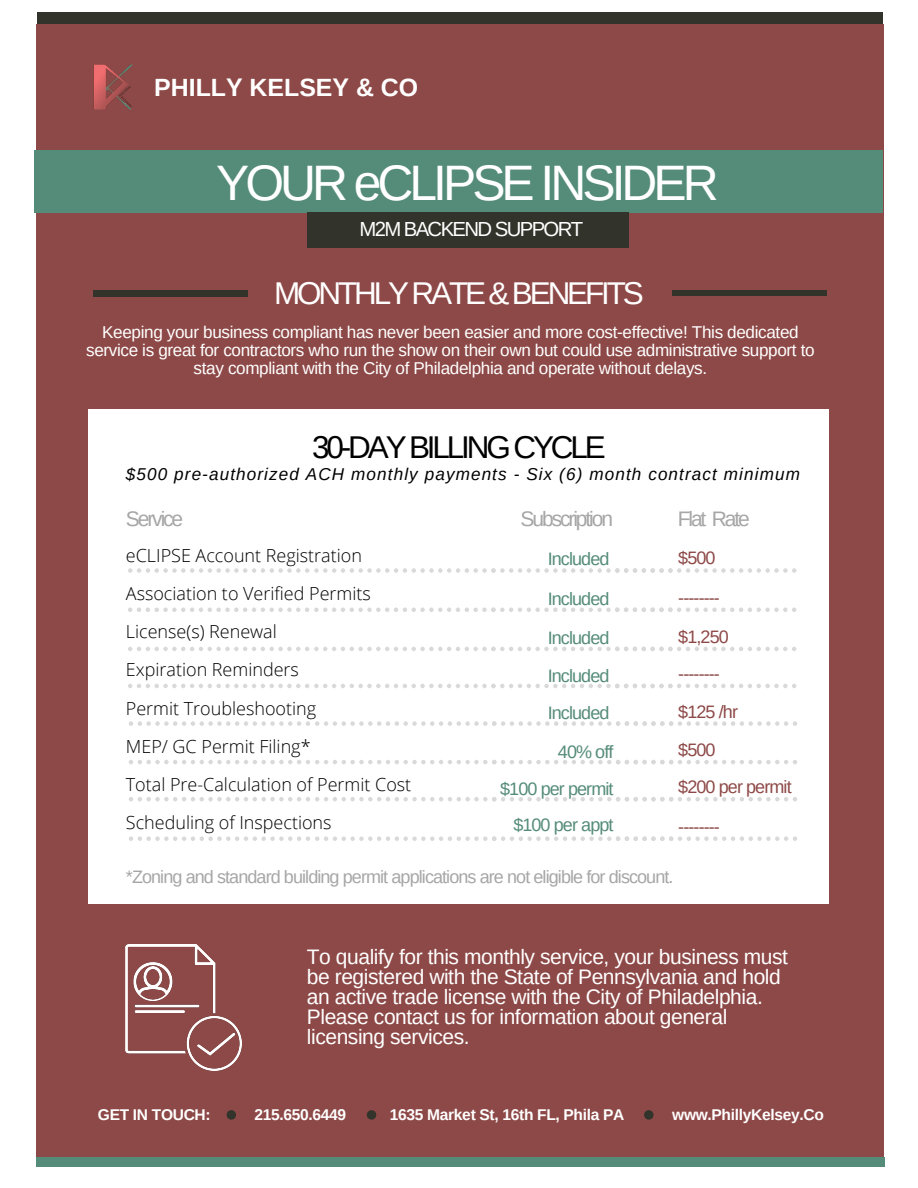
<style>
.page{position:relative;width:918px;height:1188px;background:#fff}
.page>*{position:absolute;margin:0;border:0;box-sizing:border-box;transform-origin:0 0}
.t1{font:49.8px "Arimo";letter-spacing:-.08em;color:#fff}
.t2{font:31.5px "Arimo";letter-spacing:-.1em;color:#fff}
.t3{font:31.5px "Arimo";letter-spacing:-.1em;color:#000}
.t4{font:700 24.9px "Arimo";color:#fff}
.t5{font:21px/20.1px "Arimo";letter-spacing:-.02em;color:#fff}
.t6{font:21px "Arimo";letter-spacing:-.1em;color:#a6a6a6}
.t7{font:20.4px "Arimo";letter-spacing:-.08em;color:#fff}
.t8{font:300 18px/38.2px "Open Sans";color:#000}
.t9{font:18px/37.3px "Arimo";letter-spacing:-.05em;color:#548b79;text-align:right}
.t10{font:18px "Arimo";letter-spacing:-.05em;color:#a6a6a6}
.t11{font:18px/37.8px "Arimo";letter-spacing:-.05em;color:#8d4947}
.t12{font:17.1px/18px "Arimo";letter-spacing:-.02em;color:#fff;text-align:center}
.t13{font:italic 17.1px "Arimo";letter-spacing:.065em;color:#000}
.t14{font:700 15.6px "Arimo";letter-spacing:-.02em;color:#fff}
</style>
<div class="page">
<div style="left:36px;top:310px;width:848px;height:849px;background:#8d4947"></div>
<div style="left:36px;top:24px;width:848px;height:658px;background:#8d4947"></div>
<img style="left:94px;top:64px;width:39px;height:46px">
<div style="left:35px;top:150px;width:848px;height:62px;background:#548b79"></div>
<div style="left:307px;top:213px;width:321px;height:35px;background:#32332a"></div>
<div style="left:93px;top:291px;width:154px;height:5px;background:#32332a"></div>
<div style="left:36px;top:1158px;width:848px;height:9px;background:#548b79"></div>
<div style="left:37px;top:13px;width:845px;height:11px;background:#32332a"></div>
<svg style="left:227px;top:1110px;width:9px;height:10px"></svg>
<svg style="left:367px;top:1110px;width:9px;height:10px"></svg>
<svg style="left:644px;top:1110px;width:10px;height:10px"></svg>
<div style="left:673px;top:290px;width:154px;height:6px;background:#32332a"></div>
<div style="left:88px;top:409px;width:741px;height:495px;background:#fff"></div>
<svg style="left:128px;top:568px;width:668px;height:5px"></svg>
<svg style="left:128px;top:608px;width:668px;height:4px"></svg>
<svg style="left:128px;top:647px;width:668px;height:4px"></svg>
<svg style="left:128px;top:684px;width:668px;height:4px"></svg>
<svg style="left:129px;top:721px;width:668px;height:5px"></svg>
<svg style="left:129px;top:760px;width:668px;height:4px"></svg>
<svg style="left:129px;top:797px;width:668px;height:4px"></svg>
<svg style="left:129px;top:836px;width:668px;height:5px"></svg>
<img style="left:126px;top:945px;width:116px;height:126px">
<h3 class="t4" style="left:154px;top:73px;width:266px">PHILLY KELSEY &amp; CO</h3>
<h1 class="t1" style="left:216px;top:155px;width:504px">YOUR eCLIPSE INSIDER</h1>
<p class="t7" style="left:359px;top:217px;width:225px">M2M BACKEND SUPPORT</p>
<h2 class="t2" style="left:274px;top:276px;width:371px">MONTHLY RATE &amp; BENEFITS</h2>
<p class="t12" style="left:86px;top:323px;width:730px">Keeping your business compliant has never been easier and more cost-effective! This dedicated service is great for contractors who run the show on their own but could use administrative support to stay compliant with the City of Philadelphia and operate without delays.</p>
<h2 class="t3" style="left:312px;top:429px;width:295px">30-DAY BILLING CYCLE</h2>
<p class="t13" style="left:126px;top:464px;width:676px">$500 pre-authorized ACH monthly payments - Six (6) month contract minimum</p>
<p class="t6" style="left:126px;top:507px;width:59px">Service</p>
<p class="t8" style="left:126px;top:535px;width:287px">eCLIPSE Account Registration<br>Association to Verified Permits<br>License(s) Renewal<br>Expiration Reminders<br>Permit Troubleshooting<br>MEP/ GC Permit Filing*<br>Total Pre-Calculation of Permit Cost<br>Scheduling of Inspections</p>
<p class="t6" style="left:521px;top:507px;width:94px">Subscription</p>
<p class="t9" style="left:548px;top:540px;width:63px">Included</p>
<p class="t9" style="left:548px;top:580px;width:63px">Included</p>
<p class="t9" style="left:500px;top:620px;width:115px">Included<br>Included<br>Included<br>40% off<br>$100 per permit $100 per appt</p>
<p class="t6" style="left:678px;top:507px;width:74px">Flat Rate</p>
<p class="t11" style="left:678px;top:538px;width:39px">$500</p>
<p class="t11" style="left:678px;top:578px;width:52px;line-height:39.2px">-------- $1,250</p>
<p class="t11" style="left:678px;top:655px;width:115px">--------<br>$125 /hr<br>$500<br>$200 per permit</p>
<p class="t11" style="left:678px;top:808px;width:43px">--------</p>
<p class="t10" style="left:126px;top:867px;width:549px">*Zoning and standard building permit applications are not eligible for discount.</p>
<p class="t5" style="left:307px;top:947px;width:483px">To qualify for this monthly service, your business must be registered with the State of Pennsylvania and hold an active trade license with the City of Philadelphia.<br>Please contact us for information about general licensing services.</p>
<p class="t14" style="left:98px;top:1106px;width:114px">GET IN TOUCH:</p>
<p class="t14" style="left:255px;top:1106px;width:93px">215.650.6449</p>
<p class="t14" style="left:390px;top:1106px;width:236px">1635 Market St, 16th FL, Phila PA</p>
<p class="t14" style="left:672px;top:1106px;width:153px">www.PhillyKelsey.Co</p>
</div>
